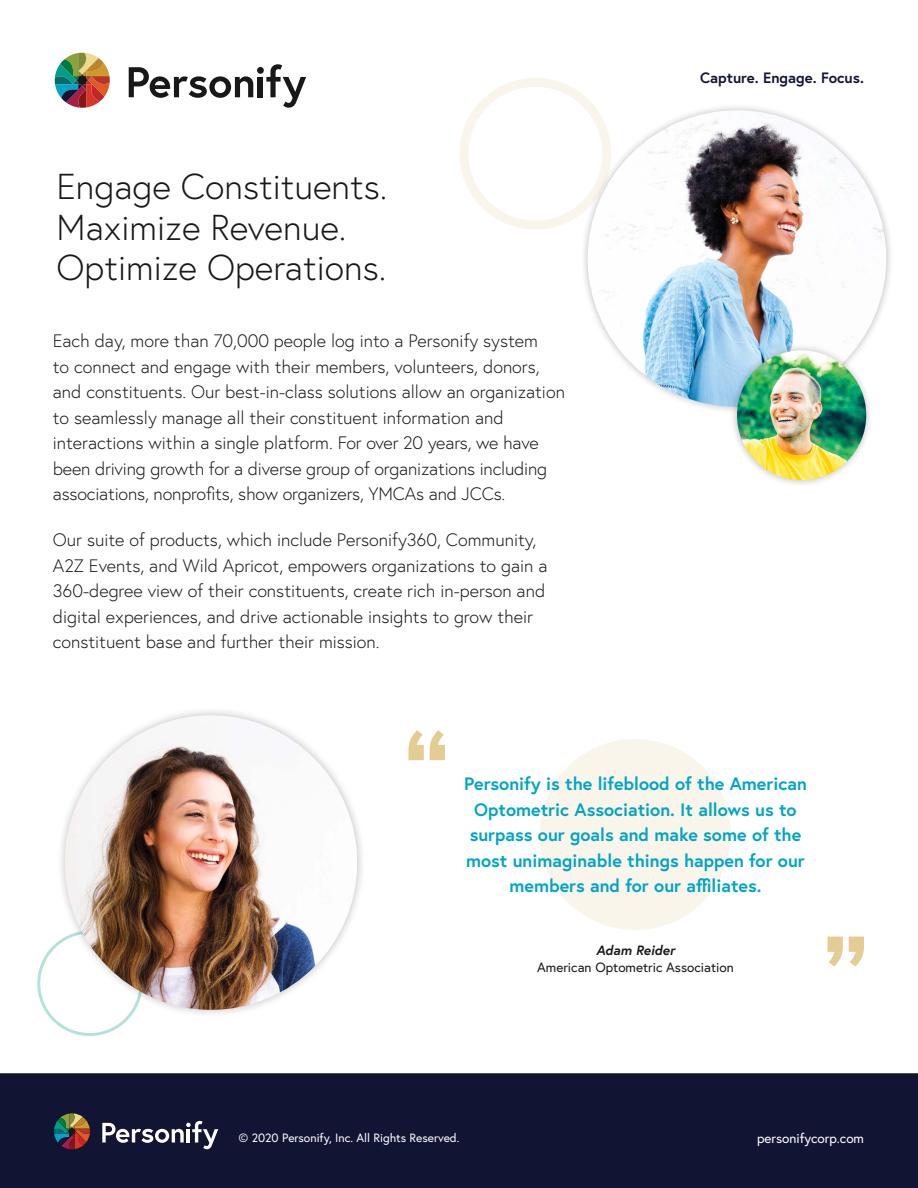
<style>
.page{position:relative;width:918px;height:1188px;background:#fff}
.page>*{position:absolute;margin:0;border:0;box-sizing:border-box;transform-origin:0 0}
.t1{font:300 36px/40.5px "Europa";color:#181818}
.t2{font:300 18px/25.5px "Europa";color:#181818}
.t3{font:700 18px/25.5px "Europa";color:#01a5c6;text-align:center}
.t4{font:700 15px "Europa";color:#121433}
.t5{font:13.5px "Europa";color:#181818}
.t6{font:13.5px "Europa";color:#fff}
.t7{font:italic 700 13.5px "Europa";color:#181818}
.t8{font:12px "Europa";color:#fff}
</style>
<div class="page">
<svg style="left:460px;top:78px;width:131px;height:151px"></svg>
<div style="left:0;top:1073px;width:918px;height:115px;background:#121433"></div>
<svg style="left:102px;top:1121px;width:116px;height:28px"></svg>
<svg style="left:54px;top:1113px;width:36px;height:36px"></svg>
<svg style="left:37px;top:943px;width:92px;height:93px"></svg>
<div style="left:580px;top:103px;width:314px;height:311px;background:#000;opacity:.25"></div>
<img style="left:588px;top:110px;width:298px;height:297px">
<div style="left:56px;top:706px;width:310px;height:313px;background:#000;opacity:.25"></div>
<img style="left:65px;top:715px;width:292px;height:295px">
<div style="left:730px;top:343px;width:144px;height:144px;background:#000;opacity:.25"></div>
<img style="left:737px;top:350px;width:129px;height:130px;border-radius:65px">
<div style="left:540px;top:739px;width:191px;height:191px;background:#faf5ea;border-radius:50%"></div>
<svg style="left:408px;top:730px;width:37px;height:30px"></svg>
<svg style="left:129px;top:67px;width:124px;height:31px"></svg>
<div style="left:258px;top:77px;width:5px;height:20px;background:#181818"></div>
<svg style="left:266px;top:64px;width:40px;height:44px"></svg>
<div style="left:257px;top:67px;width:7px;height:7px;background:#181818;border-radius:50%"></div>
<svg style="left:55px;top:53px;width:55px;height:55px"></svg>
<svg style="left:828px;top:937px;width:36px;height:29px"></svg>
<h1 class="t1" style="left:57px;top:166px;width:333px">Engage Constituents.<br>Maximize Revenue.<br>Optimize Operations.</h1>
<p class="t2" style="left:53px;top:328px;width:514px">Each day, more than 70,000 people log into a Personify system<br>to connect and engage with their members, volunteers, donors, and constituents. Our best-in-class solutions allow an organization to seamlessly manage all their constituent information and interactions within a single platform. For over 20 years, we have been driving growth for a diverse group of organizations including associations, nonprofits, show organizers, YMCAs and JCCs.</p>
<p class="t2" style="left:53px;top:527px;width:496px">Our suite of products, which include Personify360, Community, A2Z Events, and Wild Apricot, empowers organizations to gain a 360-degree view of their constituents, create rich in-person and digital experiences, and drive actionable insights to grow their constituent base and further their mission.</p>
<p class="t4" style="left:700px;top:67px;width:165px">Capture. Engage. Focus.</p>
<p class="t3" style="left:464px;top:771px;width:344px">Personify is the lifeblood of the American Optometric Association. It allows us to surpass our goals and make some of the most unimaginable things happen for our members and for our affiliates.</p>
<p class="t7" style="left:596px;top:941px;width:80px">Adam Reider</p>
<p class="t5" style="left:537px;top:958px;width:198px">American Optometric Association</p>
<p class="t8" style="left:238px;top:1130px;width:223px">© 2020 Personify, Inc. All Rights Reserved.</p>
<p class="t6" style="left:757px;top:1130px;width:109px">personifycorp.com</p>
</div>
